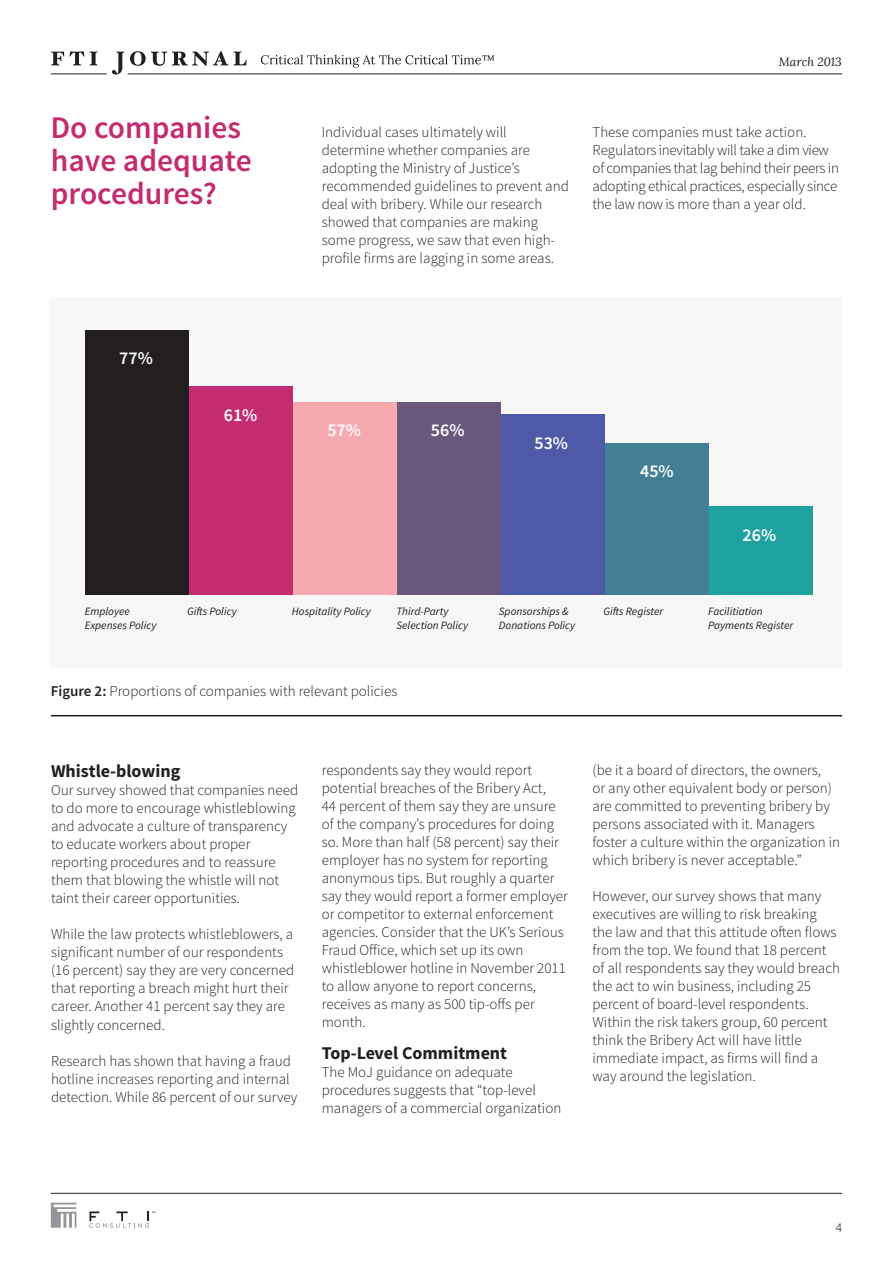
<style>
.page{position:relative;width:893px;height:1263px;background:#fff}
.page>*{position:absolute;margin:0;border:0;box-sizing:border-box;transform-origin:0 0}
.t1{font:600 31.5px/33px "Source Sans Pro";color:#c32c70}
.t2{font:700 18px "Source Sans Pro";color:#231f20}
.Body{font:600 18px "Source Sans Pro";color:#fff}
.Body-2{font:300 15px/18px "Source Sans Pro";color:#231f20}
.Body-3{font:300 15px/18px "Source Sans Pro";letter-spacing:-.02em;color:#231f20}
.t3{font:300 13.5px "Source Sans Pro";color:#000}
.t4{font:italic 12px "Lora";color:#231f20}
.Body-4{font:italic 11.25px/14.2px "Source Sans Pro";color:#231f20}
.s1{font-weight:600}
</style>
<div class="page">
<hr style="left:128px;top:73px;width:714px;height:1px;background:#231f20">
<svg style="left:51px;top:51px;width:196px;height:23px"></svg>
<hr style="left:51px;top:1193px;width:791px;height:1px;background:#231f20">
<svg style="left:51px;top:1203px;width:25px;height:25px"></svg>
<svg style="left:89px;top:1211px;width:66px;height:17px"></svg>
<svg style="left:261px;top:55px;width:233px;height:13px"></svg>
<div style="left:51px;top:297px;width:791px;height:371px;background:#f7f7f8"></div>
<hr style="left:51px;top:715px;width:791px;height:1px;background:#231f20">
<div style="left:702px;top:507px;width:110px;height:88px;background:#1fa19f"></div>
<div style="left:596px;top:443px;width:112px;height:152px;background:#427e94"></div>
<div style="left:497px;top:414px;width:107px;height:181px;background:#4e5aa8"></div>
<div style="left:391px;top:402px;width:110px;height:193px;background:#69587b"></div>
<div style="left:290px;top:402px;width:107px;height:193px;background:#f6aab0"></div>
<div style="left:185px;top:386px;width:108px;height:209px;background:#c32c70"></div>
<div style="left:85px;top:330px;width:104px;height:265px;background:#231f20"></div>
<p class="t4" style="left:779px;top:55px;width:64px">March 2013</p>
<h1 class="t1" style="left:51px;top:112px;width:203px">Do companies have adequate procedures?</h1>
<p class="Body-2" style="left:322px;top:123px;width:249px">Individual cases ultimately will determine whether companies are adopting the Ministry of Justice’s recommended guidelines to prevent and deal with bribery. While our research showed that companies are making some progress, we saw that even high&shy;profile firms are lagging in some areas.</p>
<p class="Body-3" style="left:593px;top:123px;width:248px">These companies must take action.<br>Regulators inevitably will take a dim view of companies that lag behind their peers in adopting ethical practices, especially since the law now is more than a year old.</p>
<p class="Body" style="left:119px;top:347px;width:35px">77%</p>
<p class="Body" style="left:224px;top:404px;width:35px">61%</p>
<p class="Body" style="left:327px;top:419px;width:35px">57%</p>
<p class="Body" style="left:431px;top:419px;width:35px">56%</p>
<p class="Body" style="left:534px;top:432px;width:35px">53%</p>
<p class="Body" style="left:640px;top:460px;width:35px">45%</p>
<p class="Body" style="left:743px;top:524px;width:35px">26%</p>
<p class="Body-4" style="left:187px;top:604px;width:51px">Gifts Policy</p>
<p class="Body-4" style="left:499px;top:604px;width:78px">Sponsorships &amp;<br>Donations Policy</p>
<p class="Body-4" style="left:292px;top:604px;width:81px">Hospitality Policy</p>
<p class="Body-4" style="left:604px;top:604px;width:61px">Gifts Register</p>
<p class="Body-4" style="left:708px;top:604px;width:87px">Facilitiation<br>Payments Register</p>
<p class="Body-4" style="left:85px;top:604px;width:73px">Employee<br>Expenses Policy</p>
<p class="Body-4" style="left:396px;top:604px;width:73px">Third-Party<br>Selection Policy</p>
<p class="Body-2" style="left:51px;top:682px;width:348px"><span class="s1">Figure 2:</span> Proportions of companies with relevant policies</p>
<h2 class="t2" style="left:51px;top:760px;width:131px">Whistle-blowing</h2>
<h2 class="Body-2" style="left:51px;top:781px;width:249px">Our survey showed that companies need to do more to encourage whistleblowing and advocate a culture of transparency to educate workers about proper reporting procedures and to reassure them that blowing the whistle will not taint their career opportunities.</h2>
<h2 class="Body-2" style="left:51px;top:925px;width:245px">While the law protects whistleblowers, a significant number of our respondents (16 percent) say they are very concerned that reporting a breach might hurt their career. Another 41 percent say they are slightly concerned.</h2>
<h2 class="Body-2" style="left:51px;top:1051px;width:248px">Research has shown that having a fraud hotline increases reporting and internal detection. While 86 percent of our survey</h2>
<h2 class="Body-2" style="left:322px;top:761px;width:248px">respondents say they would report potential breaches of the Bribery Act,<br>44 percent of them say they are unsure of the company’s procedures for doing so. More than half (58 percent) say their employer has no system for reporting anonymous tips. But roughly a quarter say they would report a former employer or competitor to external enforcement agencies. Consider that the UK’s Serious Fraud Office, which set up its own whistleblower hotline in November 2011 to allow anyone to report concerns, receives as many as 500 tip-offs per month.</h2>
<h2 class="t2" style="left:322px;top:1041px;width:187px">Top-Level Commitment</h2>
<p class="Body-2" style="left:322px;top:1063px;width:241px">The MoJ guidance on adequate procedures suggests that “top-level managers of a commercial organization</p>
<p class="Body-2" style="left:592px;top:761px;width:249px">(be it a board of directors, the owners,<br>or any other equivalent body or person) are committed to preventing bribery by persons associated with it. Managers foster a culture within the organization in which bribery is never acceptable.”</p>
<p class="Body-2" style="left:592px;top:887px;width:249px">However, our survey shows that many executives are willing to risk breaking the law and that this attitude often flows from the top. We found that 18 percent of all respondents say they would breach the act to win business, including 25 percent of board-level respondents.<br>Within the risk takers group, 60 percent think the Bribery Act will have little immediate impact, as firms will find a way around the legislation.</p>
<p class="t3" style="left:836px;top:1219px;width:8px">4</p>
</div>
